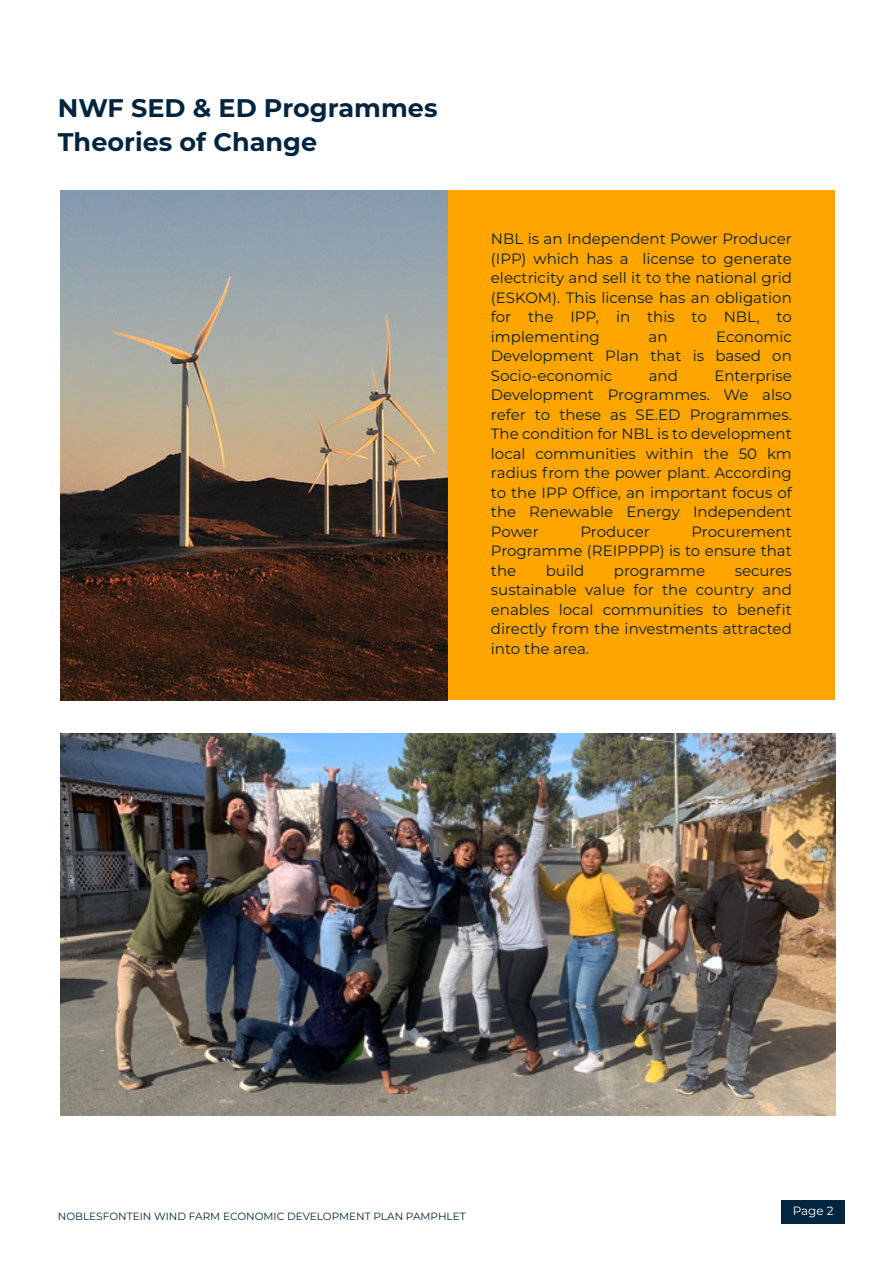
<style>
.page{position:relative;width:893px;height:1263px;background:#fff}
.page>*{position:absolute;margin:0;border:0;box-sizing:border-box;transform-origin:0 0}
.t1{font:700 25.5px/33.9px "Montserrat";color:#03253f}
.t2{font:15px/19.5px "Montserrat";color:#031f35;text-align:justify}
.t3{font:12px "Montserrat";color:#fff}
.t4{font:10.5px "Montserrat";color:#03253f}
</style>
<div class="page">
<div style="left:781px;top:1199px;width:64px;height:24px;background:#03253f"></div>
<div style="left:448px;top:190px;width:387px;height:510px;background:#ffa500"></div>
<img style="left:60px;top:190px;width:388px;height:510px">
<img style="left:60px;top:734px;width:775px;height:381px">
<h1 class="t1" style="left:58px;top:90px;width:381px">NWF SED &amp; ED Programmes<br>Theories of Change</h1>
<p class="t2" style="left:491px;top:229px;width:302px">NBL is an Independent Power Producer (IPP) which has a license to generate electricity and sell it to the national grid (ESKOM). This license has an obligation for the IPP, in this to NBL, to implementing</p>
<p class="t2" style="left:491px;top:326px;width:302px;text-indent:225px">Economic Development Plan that is based on Socio-economic</p>
<p class="t2" style="left:649px;top:326px;width:21px">an</p>
<p class="t2" style="left:491px;top:365px;width:302px;text-indent:223px">Enterprise Development Programmes. We also refer to these as SE.ED Programmes.<br>The condition for NBL is to development local communities within the 50 km radius from the power plant. According to the IPP Office, an important focus of the Renewable Energy Independent Power</p>
<p class="t2" style="left:649px;top:365px;width:31px">and</p>
<p class="t2" style="left:580px;top:521px;width:71px">Producer</p>
<p class="t2" style="left:491px;top:521px;width:302px;text-indent:201px">Procurement Programme (REIPPPP) is to ensure that the</p>
<p class="t2" style="left:546px;top:560px;width:40px">build</p>
<p class="t2" style="left:614px;top:560px;width:93px">programme</p>
<p class="t2" style="left:491px;top:560px;width:302px;text-indent:244px">secures sustainable value for the country and enables local communities to benefit directly from the investments attracted into the area.</p>
<p class="t4" style="left:58px;top:1209px;width:409px">NOBLESFONTEIN WIND FARM ECONOMIC DEVELOPMENT PLAN PAMPHLET</p>
<p class="t3" style="left:793px;top:1202px;width:42px">Page 2</p>
</div>
